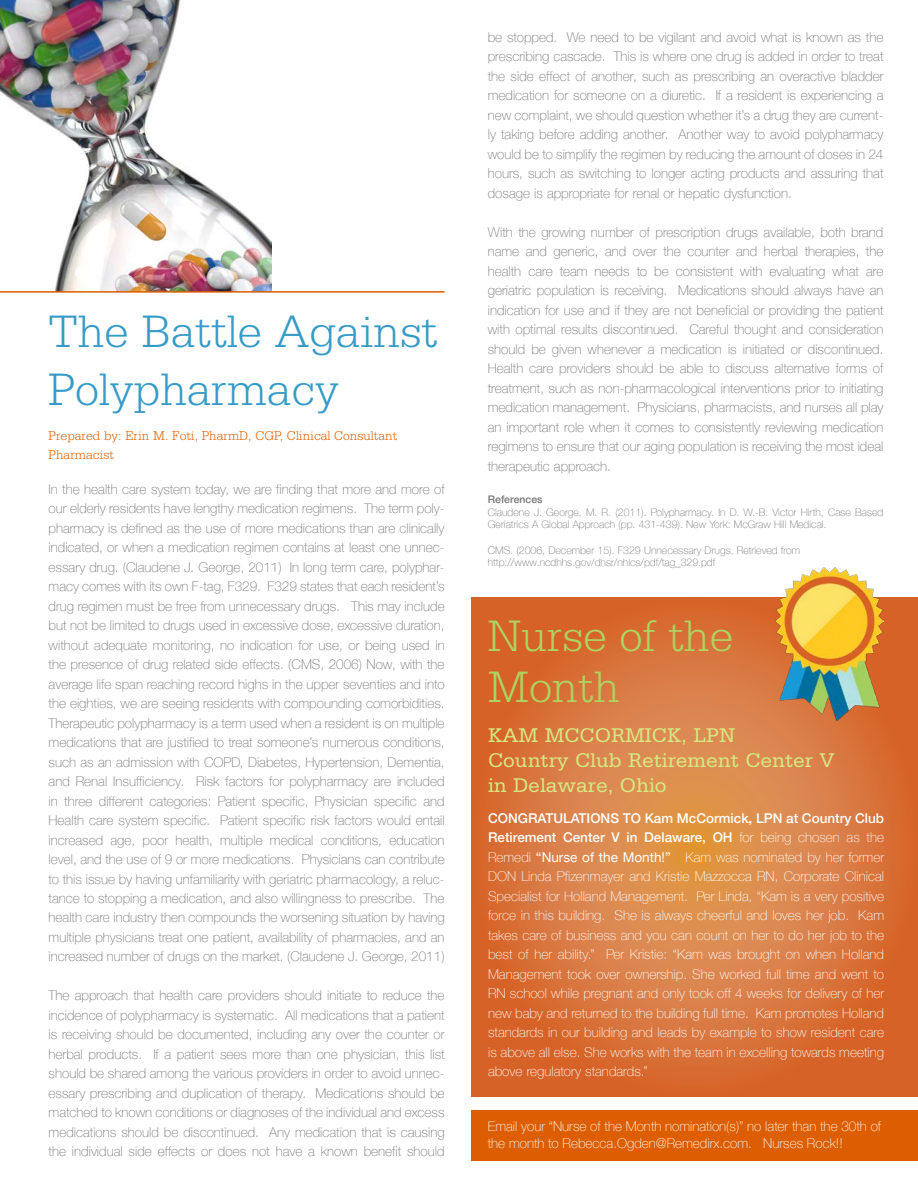
<style>
.page{position:relative;width:918px;height:1188px;background:#fff}
.page>*{position:absolute;margin:0;border:0;box-sizing:border-box;transform-origin:0 0}
.t1{font:300 48px/57.9px "Serifa Std";color:#369bc7}
.t2{font:300 46.5px/51px "Serifa Std";color:#add461}
.t3{font:21px/25.3px "Serifa";color:#d6e882}
.t4{font:100 13.5px/19.5px "Helvetica Neue";color:#77777a;text-align:justify}
.t5{font:100 13.5px/19.5px "Helvetica Neue";color:#fff;text-align:justify}
.t6{font:300 13.5px/19.5px "Serifa Std";color:#dc5e00}
.t7{font:100 10.5px/12.6px "Helvetica Neue";color:#77777a}
.t8{font:500 10.5px "Helvetica Neue";color:#77777a}
.s1{font-weight:500}
.s2{font-weight:400}
</style>
<div class="page">
<svg style="left:472px;top:598px;width:446px;height:498px;background:#d9763c"></svg>
<img style="left:0;top:0;width:272px;height:291px">
<hr style="left:0;top:291px;width:445px;height:2px;background:#dc5e00">
<div style="left:472px;top:1110px;width:446px;height:50px;background:#dc5e00"></div>
<img style="left:776px;top:568px;width:107px;height:153px">
<h1 class="t1" style="left:49px;top:303px;width:391px">The Battle Against<br>Polypharmacy</h1>
<p class="t6" style="left:49px;top:426px;width:350px">Prepared by: Erin M. Foti, PharmD, CGP, Clinical Consultant<br>Pharmacist</p>
<p class="t4" style="left:49px;top:479px;width:398px">In the health care system today, we are finding that more and more of our elderly residents have lengthy medication regimens. The term poly&shy;pharmacy is defined as the use of more medications than are clinically indicated, or when a medication regimen contains at least one unnec&shy;essary drug. (Claudene J. George, 2011) In long term care, polyphar&shy;macy comes with its own F-tag, F329. F329 states that each resident’s drug regimen must be free from unnecessary drugs. This may include but not be limited to drugs used in excessive dose, excessive duration, without adequate monitoring, no indication for use, or being used in the presence of drug related side effects. (CMS, 2006) Now, with the average life span reaching record highs in the upper seventies and into the eighties, we are seeing residents with compounding comorbidities.<br>Therapeutic polypharmacy is a term used when a resident is on multiple medications that are justified to treat someone’s numerous conditions, such as an admission with COPD, Diabetes, Hypertension, Dementia, and Renal Insufficiency. Risk factors for polypharmacy are included in three different categories: Patient specific, Physician specific and Health care system specific. Patient specific risk factors would entail increased age, poor health, multiple medical conditions, education level, and the use of 9 or more medications. Physicians can contribute to this issue by having unfamiliarity with geriatric pharmacology, a reluc&shy;tance to stopping a medication, and also willingness to prescribe. The health care industry then compounds the worsening situation by having multiple physicians treat one patient, availability of pharmacies, and an increased number of drugs on the market. (Claudene J. George, 2011)</p>
<p class="t4" style="left:49px;top:986px;width:398px">The approach that health care providers should initiate to reduce the incidence of polypharmacy is systematic. All medications that a patient is receiving should be documented, including any over the counter or herbal products. If a patient sees more than one physician, this list should be shared among the various providers in order to avoid unnec&shy;essary prescribing and duplication of therapy. Medications should be matched to known conditions or diagnoses of the individual and excess medications should be discontinued. Any medication that is causing the individual side effects or does not have a known benefit should</p>
<p class="t4" style="left:488px;top:27px;width:397px">be stopped. We need to be vigilant and avoid what is known as the prescribing cascade. This is where one drug is added in order to treat the side effect of another, such as prescribing an overactive bladder medication for someone on a diuretic. If a resident is experiencing a new complaint, we should question whether it’s a drug they are current&shy;ly taking before adding another. Another way to avoid polypharmacy would be to simplify the regimen by reducing the amount of doses in 24 hours, such as switching to longer acting products and assuring that dosage is appropriate for renal or hepatic dysfunction.</p>
<p class="t4" style="left:488px;top:222px;width:397px">With the growing number of prescription drugs available, both brand name and generic, and over the counter and herbal therapies, the health care team needs to be consistent with evaluating what are geriatric population is receiving. Medications should always have an indication for use and if they are not beneficial or providing the patient with optimal results discontinued. Careful thought and consideration should be given whenever a medication is initiated or discontinued.<br>Health care providers should be able to discuss alternative forms of treatment, such as non-pharmacological interventions prior to initiating medication management. Physicians, pharmacists, and nurses all play an important role when it comes to consistently reviewing medication regimens to ensure that our aging population is receiving the most ideal therapeutic approach.</p>
<p class="t8" style="left:488px;top:491px;width:56px">References</p>
<p class="t7" style="left:488px;top:505px;width:397px">Claudene J. George, M. R. (2011). Polypharmacy. In D. W.-B. Victor Hirth, Case Based<br>Geriatrics A Global Approach (pp. 431-439). New York: McGraw Hill Medical.</p>
<p class="t7" style="left:488px;top:543px;width:314px">CMS. (2006, December 15). F329 Unnecessary Drugs. Retrieved from http://www.ncdhhs.gov/dhsr/nhlcs/pdf/tag_329.pdf</p>
<h2 class="t2" style="left:488px;top:611px;width:247px">Nurse of the<br>Month</h2>
<h3 class="t3" style="left:488px;top:722px;width:348px">KAM MCCORMICK, LPN<br>Country Club Retirement Center V in Delaware, Ohio</h3>
<p class="t5" style="left:488px;top:808px;width:398px"><span class="s1">CONGRATULATIONS TO Kam McCormick, LPN at Country Club Retirement Center V in Delaware, OH</span> for being chosen as the Remedi <span class="s2">“Nurse of the Month!”</span> Kam was nominated by her former DON Linda Pfizenmayer and Kristie Mazzocca RN, Corporate Clinical Specialist for Holland Management. Per Linda, “Kam is a very positive force in this building. She is always cheerful and loves her job. Kam takes care of business and you can count on her to do her job to the best of her ability.” Per Kristie: “Kam was brought on when Holland Management took over ownership. She worked full time and went to RN school while pregnant and only took off 4 weeks for delivery of her new baby and returned to the building full time. Kam promotes Holland standards in our building and leads by example to show resident care is above all else. She works with the team in excelling towards meeting above regulatory standards.”</p>
<p class="t5" style="left:488px;top:1118px;width:395px;line-height:16.2px">Email your “Nurse of the Month nomination(s)” no later than the 30th of the month to Rebecca.Ogden@Remedirx.com. Nurses Rock!!</p>
</div>
